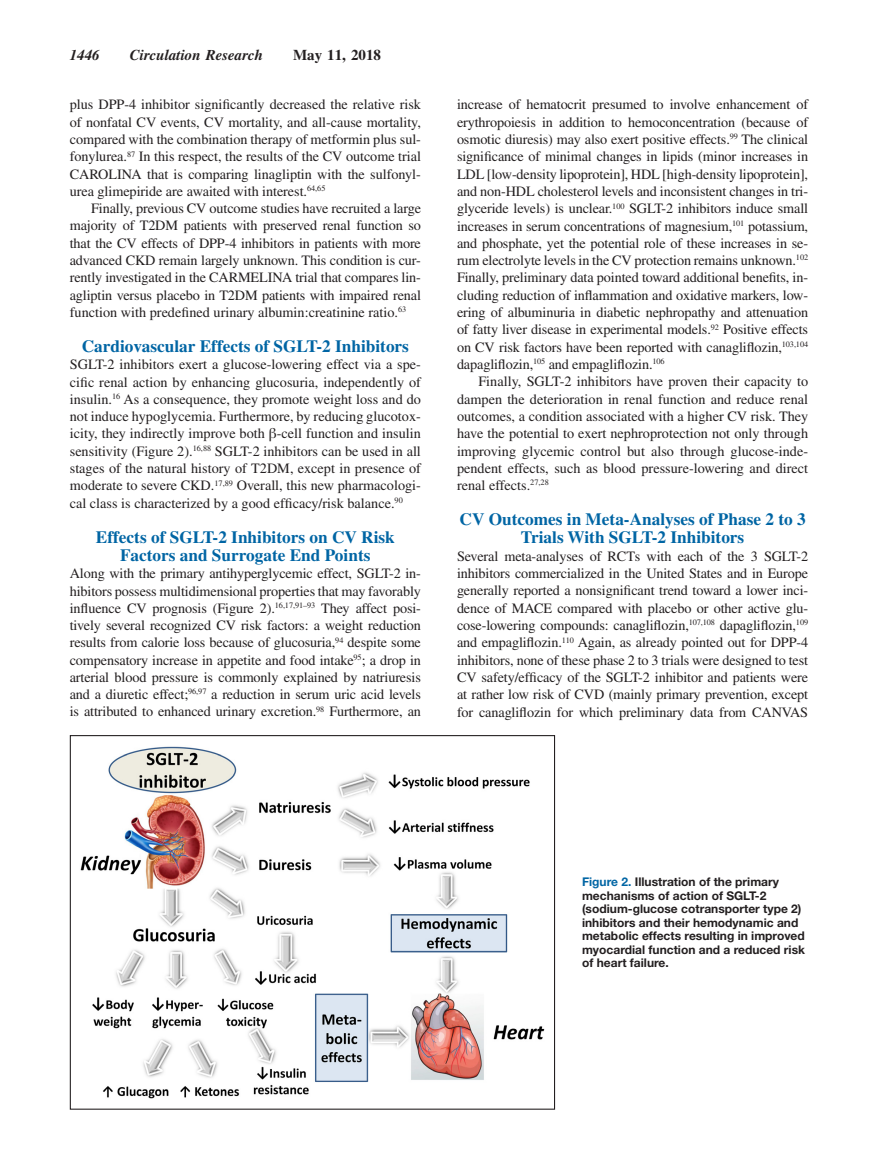
<style>
.page{position:relative;width:878px;height:1175px;background:#fff}
.page>*{position:absolute;margin:0;border:0;box-sizing:border-box;transform-origin:0 0}
.t1{font:700 17.25px/18px "Times";color:#0065a4;text-align:center}
.t2{font:italic 700 15px "Times";color:#231f20}
.t3{font:700 15px "Times";color:#231f20}
.t4{font:14.25px/17.2px "Times";letter-spacing:-.005em;color:#231f20;text-align:justify}
.t5{font:700 12px/13.5px "Helvetica Neue LT Std";color:#231f20}
.s1{font-family:"Gandhari Unicode"}
.s2{color:#0065a4}
</style>
<div class="page">
<svg style="left:69px;top:735px;width:486px;height:375px"></svg>
<p class="t2" style="left:70px;top:46px;width:31px">1446</p>
<p class="t2" style="left:130px;top:46px;width:135px">Circulation Research</p>
<p class="t3" style="left:293px;top:46px;width:89px">May 11, 2018</p>
<p class="t4" style="left:70px;top:96px;width:353px">plus DPP-4 inhibitor significantly decreased the relative risk of nonfatal CV events, CV mortality, and all-cause mortality, compared with the combination therapy of metformin plus sul&shy;fonylurea.<sup>87</sup> In this respect, the results of the CV outcome trial CAROLINA that is comparing linagliptin with the sulfonyl&shy;urea glimepiride are awaited with interest.<sup>64,65</sup></p>
<p class="t4" style="left:70px;top:200px;width:353px;text-indent:21px">Finally, previous CV outcome studies have recruited a large majority of T2DM patients with preserved renal function so that the CV effects of DPP-4 inhibitors in patients with more advanced CKD remain largely unknown. This condition is cur&shy;rently investigated in the CARMELINA trial that compares lin&shy;agliptin versus placebo in T2DM patients with impaired renal function with predefined urinary albumin:creatinine ratio.<sup>63</sup></p>
<p class="t1" style="left:82px;top:337px;width:329px">Cardiovascular Effects of SGLT-2 Inhibitors</p>
<p class="t4" style="left:70px;top:356px;width:353px">SGLT-2 inhibitors exert a glucose-lowering effect via a spe&shy;cific renal action by enhancing glucosuria, independently of insulin.<sup>16</sup> As a consequence, they promote weight loss and do not induce hypoglycemia. Furthermore, by reducing glucotox&shy;icity, they indirectly improve both <span class="s1">β</span>-cell function and insulin sensitivity (Figure 2).<sup>16,88</sup> SGLT-2 inhibitors can be used in all stages of the natural history of T2DM, except in presence of moderate to severe CKD.<sup>17,89</sup> Overall, this new pharmacologi&shy;cal class is characterized by a good efficacy/risk balance.<sup>90</sup></p>
<p class="t1" style="left:96px;top:527px;width:300px">Effects of SGLT-2 Inhibitors on CV Risk<br>Factors and Surrogate End Points</p>
<p class="t4" style="left:70px;top:565px;width:353px">Along with the primary antihyperglycemic effect, SGLT-2 in&shy;hibitors possess multidimensional properties that may favorably influence CV prognosis (Figure 2).<sup>16,17,91–93</sup> They affect posi&shy;tively several recognized CV risk factors: a weight reduction results from calorie loss because of glucosuria,<sup>94</sup> despite some compensatory increase in appetite and food intake<sup>95</sup>; a drop in arterial blood pressure is commonly explained by natriuresis and a diuretic effect;<sup>96,97</sup> a reduction in serum uric acid levels is attributed to enhanced urinary excretion.<sup>98</sup> Furthermore, an</p>
<p class="t4" style="left:457px;top:96px;width:353px">increase of hematocrit presumed to involve enhancement of erythropoiesis in addition to hemoconcentration (because of osmotic diuresis) may also exert positive effects.<sup>99</sup> The clinical significance of minimal changes in lipids (minor increases in LDL [low-density lipoprotein], HDL [high-density lipoprotein], and non-HDL cholesterol levels and inconsistent changes in tri&shy;glyceride levels) is unclear.<sup>100</sup> SGLT-2 inhibitors induce small increases in serum concentrations of magnesium,<sup>101</sup> potassium, and phosphate, yet the potential role of these increases in se&shy;rum electrolyte levels in the CV protection remains unknown.<sup>102<br></sup>Finally, preliminary data pointed toward additional benefits, in&shy;cluding reduction of inflammation and oxidative markers, low&shy;ering of albuminuria in diabetic nephropathy and attenuation of fatty liver disease in experimental models.<sup>92</sup> Positive effects on CV risk factors have been reported with canagliflozin,<sup>103,104 </sup>dapagliflozin,<sup>105</sup> and empagliflozin.<sup>106</sup></p>
<p class="t4" style="left:457px;top:373px;width:353px;text-indent:21px">Finally, SGLT-2 inhibitors have proven their capacity to dampen the deterioration in renal function and reduce renal outcomes, a condition associated with a higher CV risk. They have the potential to exert nephroprotection not only through improving glycemic control but also through glucose-inde&shy;pendent effects, such as blood pressure-lowering and direct renal effects.<sup>27,28</sup></p>
<p class="t1" style="left:459px;top:510px;width:347px">CV Outcomes in Meta-Analyses of Phase 2 to 3<br>Trials With SGLT-2 Inhibitors</p>
<p class="t4" style="left:457px;top:547px;width:353px">Several meta-analyses of RCTs with each of the 3 SGLT-2 inhibitors commercialized in the United States and in Europe generally reported a nonsignificant trend toward a lower inci&shy;dence of MACE compared with placebo or other active glu&shy;cose-lowering compounds: canagliflozin,<sup>107,108</sup> dapagliflozin,<sup>109 </sup>and empagliflozin.<sup>110</sup> Again, as already pointed out for DPP-4 inhibitors, none of these phase 2 to 3 trials were designed to test CV safety/efficacy of the SGLT-2 inhibitor and patients were at rather low risk of CVD (mainly primary prevention, except for canagliflozin for which preliminary data from CANVAS</p>
<p class="t5" style="left:582px;top:874px;width:224px"><span class="s2">Figure 2.</span> Illustration of the primary mechanisms of action of SGLT-2 (sodium-glucose cotransporter type 2) inhibitors and their hemodynamic and metabolic effects resulting in improved myocardial function and a reduced risk of heart failure.</p>
</div>
